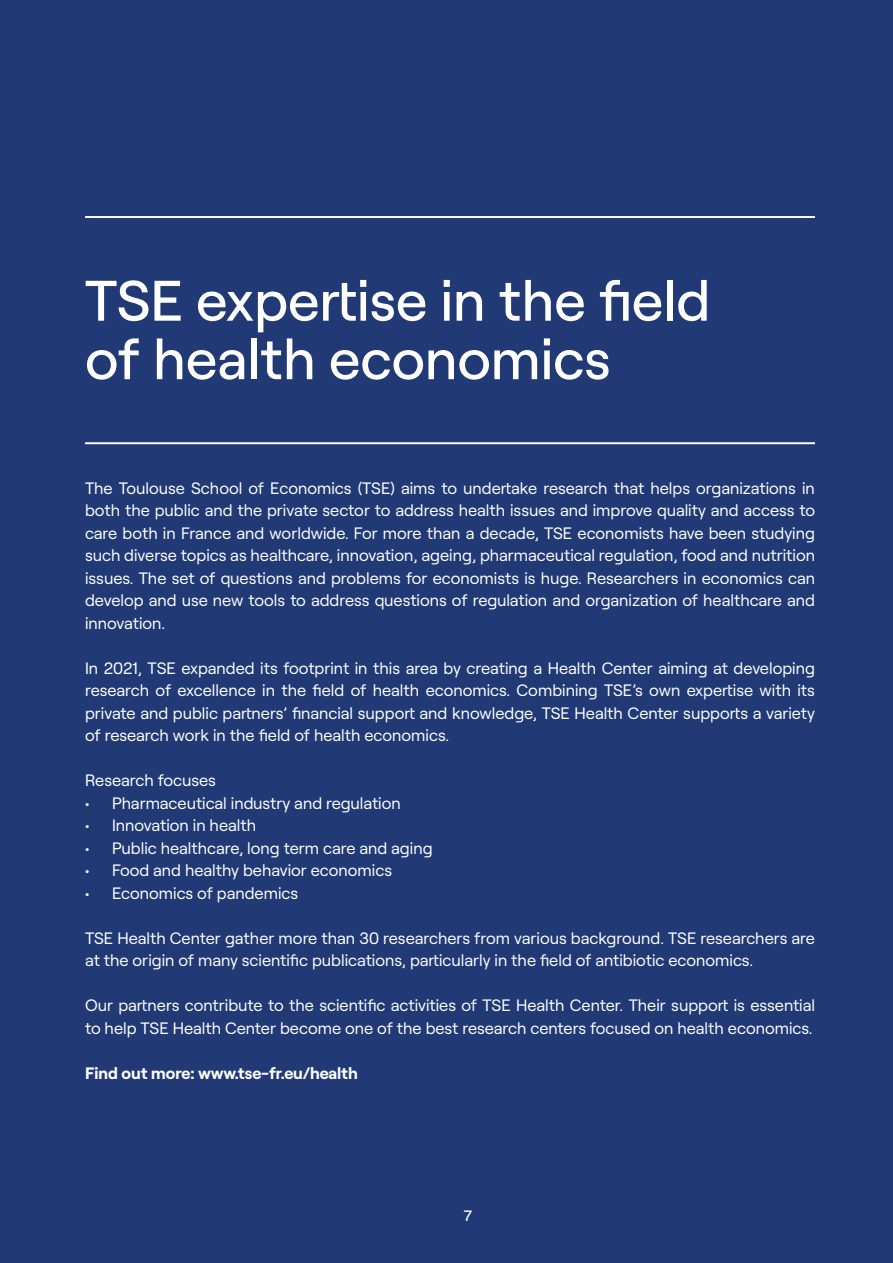
<style>
.page{position:relative;width:893px;height:1263px;background:#213a76}
.page>*{position:absolute;margin:0;border:0;box-sizing:border-box;transform-origin:0 0}
.t1{font:500 57px "Roobert";color:#fff}
.t2{font:16.5px/22.5px "Roobert";color:#fff;text-align:justify}
.t3{font:700 16.5px "Roobert";letter-spacing:-.01em;color:#fff}
.t4{font:500 15px "Roobert";color:#fff}
</style>
<div class="page">
<hr style="left:85px;top:216px;width:730px;height:2px;background:#fff">
<hr style="left:85px;top:442px;width:730px;height:2px;background:#fff">
<p class="t1" style="left:85px;top:257px;width:627px">TSE expertise in the field</p>
<p class="t1" style="left:85px;top:316px;width:527px">of health economics</p>
<p class="t2" style="left:85px;top:475px;width:732px">The Toulouse School of Economics (TSE) aims to undertake research that helps organizations in both the public and the private sector to address health issues and improve quality and access to care both in France and worldwide. For more than a decade, TSE economists have been studying such diverse topics as healthcare, innovation, ageing, pharmaceutical regulation, food and nutrition issues. The set of questions and problems for economists is huge. Researchers in economics can develop and use new tools to address questions of regulation and organization of healthcare and innovation.</p>
<p class="t2" style="left:85px;top:655px;width:731px">In 2021, TSE expanded its footprint in this area by creating a Health Center aiming at developing research of excellence in the field of health economics. Combining TSE’s own expertise with its private and public partners’ financial support and knowledge, TSE Health Center supports a variety of research work in the field of health economics.</p>
<p class="t2" style="left:85px;top:768px;width:132px">Research focuses</p>
<p class="t2" style="left:85px;top:790px;width:317px">• Pharmaceutical industry and regulation</p>
<p class="t2" style="left:85px;top:813px;width:173px">• Innovation in health</p>
<p class="t2" style="left:85px;top:835px;width:349px">• Public healthcare, long term care and aging</p>
<p class="t2" style="left:85px;top:858px;width:309px">• Food and healthy behavior economics</p>
<p class="t2" style="left:85px;top:880px;width:215px">• Economics of pandemics</p>
<p class="t2" style="left:85px;top:925px;width:731px">TSE Health Center gather more than 30 researchers from various background. TSE researchers are at the origin of many scientific publications, particularly in the field of antibiotic economics.</p>
<p class="t2" style="left:85px;top:993px;width:732px">Our partners contribute to the scientific activities of TSE Health Center. Their support is essential to help TSE Health Center become one of the best research centers focused on health economics.</p>
<p class="t3" style="left:85px;top:1060px;width:274px">Find out more: www.tse-fr.eu/health</p>
<p class="t4" style="left:463px;top:1204px;width:10px">7</p>
</div>
